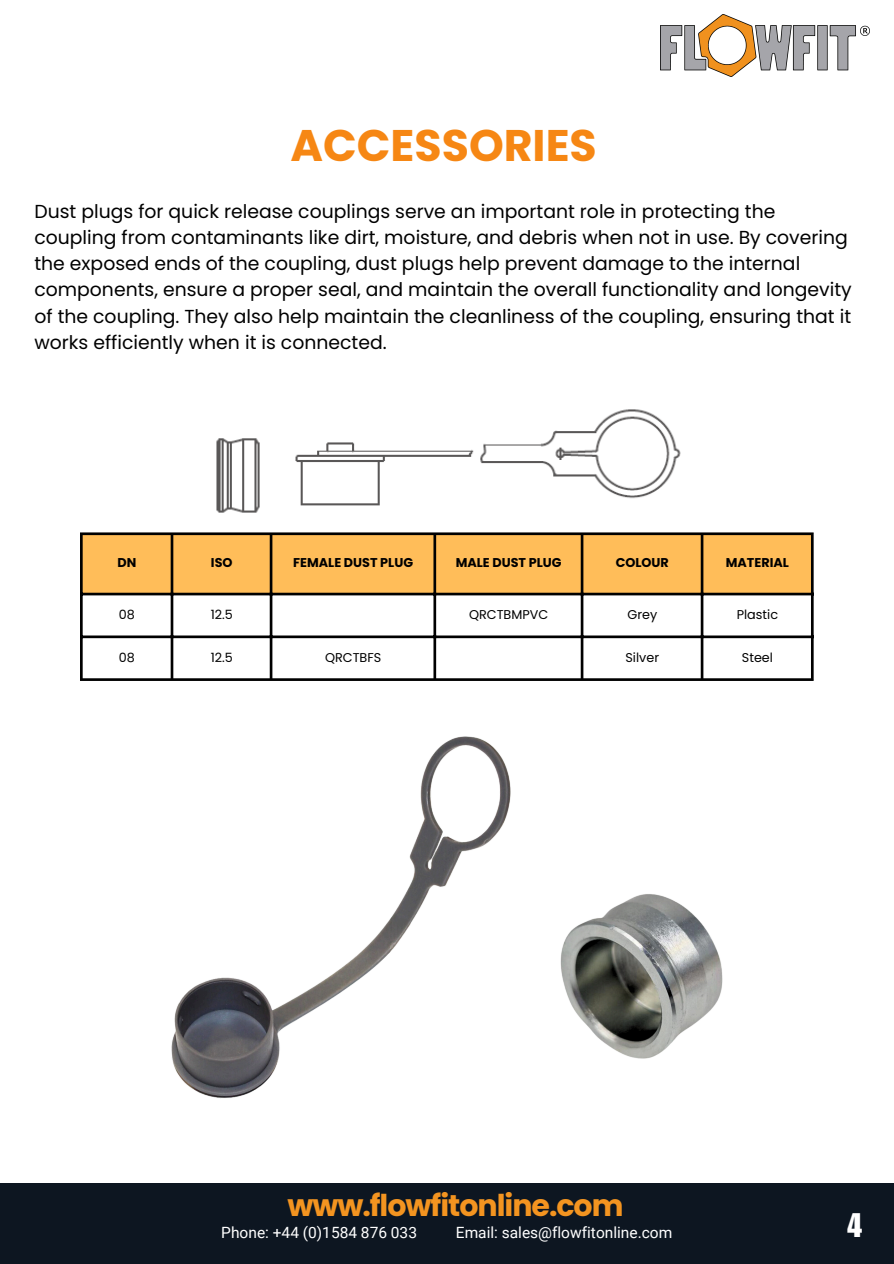
<style>
.page{position:relative;width:894px;height:1264px;background:#fff}
.page>*{position:absolute;margin:0;border:0;box-sizing:border-box;transform-origin:0 0}
.t1{font:700 44.25px "Poppins";color:#f68714}
.t2{font:33.15px "Impact LT Std";color:#fff}
.t3{font:700 30px "Poppins";letter-spacing:-.035em;color:#f39420}
.t4{font:18.75px/26.2px "Poppins";color:#000}
.t5{font:15.45px "Roboto";color:#fff}
.t6{font:12.75px "Poppins";color:#000}
.t7{font:700 12.75px "Poppins";color:#000}
</style>
<div class="page">
<div style="left:0;top:1183px;width:893px;height:80px;background:#0d1621"></div>
<div style="left:83px;top:535px;width:727px;height:57px;background:#ffbd59"></div>
<hr style="left:80px;top:535px;width:3px;height:143px;background:#000">
<hr style="left:171px;top:535px;width:2px;height:143px;background:#000">
<hr style="left:270px;top:535px;width:2px;height:143px;background:#000">
<hr style="left:433px;top:535px;width:3px;height:143px;background:#000">
<hr style="left:580px;top:535px;width:3px;height:143px;background:#000">
<hr style="left:700px;top:535px;width:3px;height:143px;background:#000">
<hr style="left:810px;top:535px;width:3px;height:143px;background:#000">
<hr style="left:80px;top:532px;width:733px;height:3px;background:#000">
<hr style="left:80px;top:592px;width:733px;height:3px;background:#000">
<hr style="left:80px;top:635px;width:733px;height:3px;background:#000">
<hr style="left:80px;top:678px;width:733px;height:3px;background:#000">
<img style="left:660px;top:15px;width:209px;height:62px">
<img style="left:216px;top:409px;width:465px;height:104px">
<img style="left:171px;top:736px;width:340px;height:362px">
<img style="left:503px;top:833px;width:220px;height:265px">
<p class="t1" style="left:290px;top:115px;width:308px">ACCESSORIES</p>
<p class="t4" style="left:34px;top:198px;width:818px">Dust plugs for quick release couplings serve an important role in protecting the coupling from contaminants like dirt, moisture, and debris when not in use. By covering the exposed ends of the coupling, dust plugs help prevent damage to the internal components, ensure a proper seal, and maintain the overall functionality and longevity of the coupling. They also help maintain the cleanliness of the coupling, ensuring that it works efficiently when it is connected.</p>
<p class="t7" style="left:117px;top:554px;width:20px">DN</p>
<h1 class="t7" style="left:211px;top:554px;width:23px">ISO</h1>
<h3 class="t7" style="left:293px;top:554px;width:121px">FEMALE DUST PLUG</h3>
<p class="t7" style="left:455px;top:554px;width:107px">MALE DUST PLUG</p>
<p class="t7" style="left:615px;top:554px;width:55px">COLOUR</p>
<p class="t7" style="left:725px;top:554px;width:65px">MATERIAL</p>
<p class="t6" style="left:119px;top:606px;width:18px">08</p>
<p class="t6" style="left:211px;top:606px;width:24px">12.5</p>
<p class="t6" style="left:469px;top:606px;width:81px">QRCTBMPVC</p>
<p class="t6" style="left:627px;top:606px;width:31px">Grey</p>
<p class="t6" style="left:736px;top:606px;width:43px">Plastic</p>
<p class="t6" style="left:119px;top:648px;width:18px">08</p>
<p class="t6" style="left:211px;top:648px;width:24px">12.5</p>
<p class="t6" style="left:325px;top:648px;width:58px">QRCTBFS</p>
<p class="t6" style="left:625px;top:648px;width:35px">Silver</p>
<p class="t6" style="left:741px;top:648px;width:33px">Steel</p>
<h2 class="t3" style="left:287px;top:1184px;width:337px">www.flowfitonline.com</h2>
<p class="t5" style="left:221px;top:1223px;width:197px">Phone: +44 (0)1584 876 033</p>
<p class="t5" style="left:455px;top:1223px;width:218px">Email: sales@flowfitonline.com</p>
<p class="t2" style="left:846px;top:1212px;width:17px">4</p>
</div>
